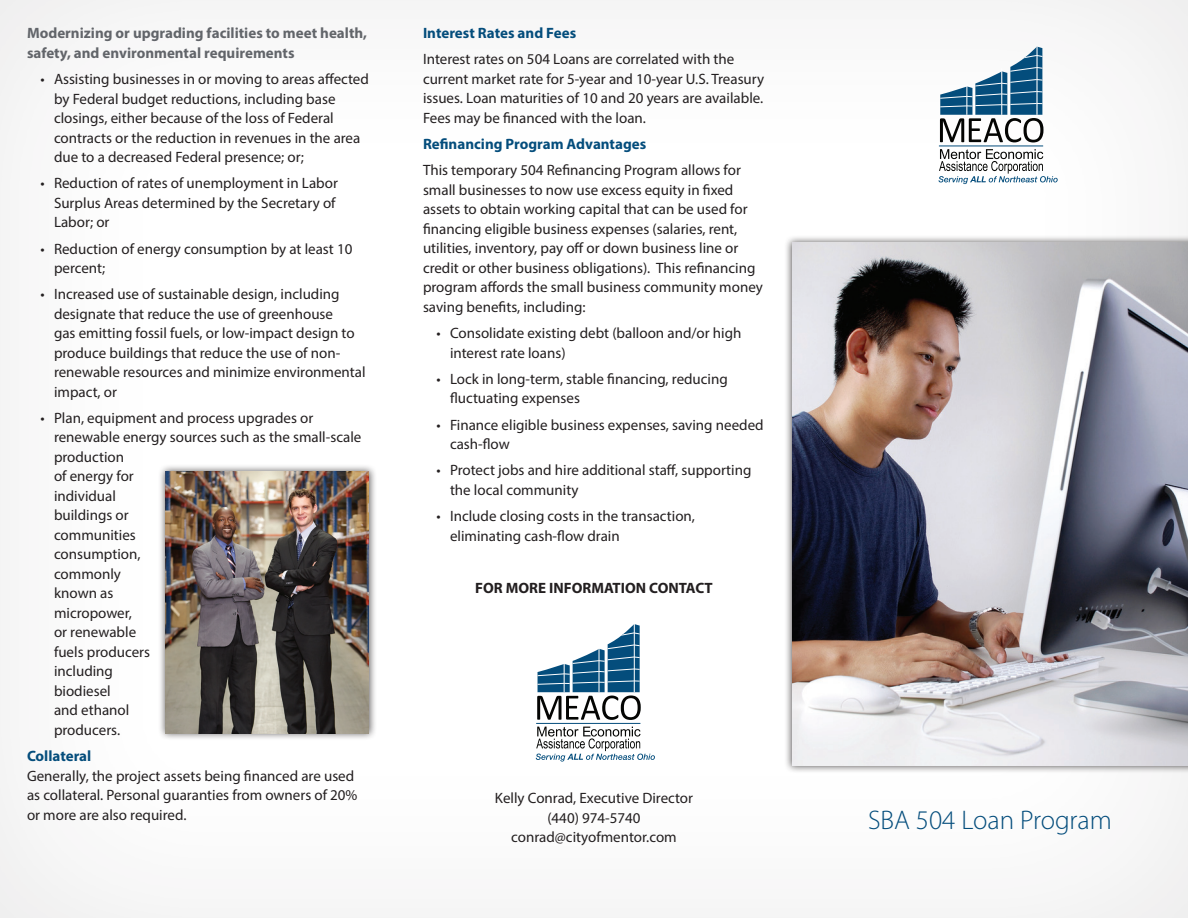
<style>
.page{position:relative;width:1188px;height:918px;background:#fff}
.page>*{position:absolute;margin:0;border:0;box-sizing:border-box;transform-origin:0 0}
.t1{font:300 27px "Myriad Pro";color:#044d7c}
.t2{font:15px/19.5px "Myriad Pro";color:#231f20}
.t3{font:700 15px/19.5px "Myriad Pro";color:#62656a}
.t4{font:700 15px "Myriad Pro";color:#044d7c}
.t5{font:700 15px "Myriad Pro";color:#231f20}
</style>
<div class="page">
<div style="left:785px;top:235px;width:403px;height:538px;background:#231f20;opacity:.75"></div>
<img style="left:792px;top:243px;width:396px;height:523px">
<svg style="left:537px;top:624px;width:104px;height:96px"></svg>
<hr style="left:536px;top:723px;width:104px;height:1px;background:#044d7c">
<hr style="left:634px;top:624px;width:1px;height:68px;background:#fff">
<hr style="left:599px;top:646px;width:1px;height:46px;background:#fff">
<hr style="left:564px;top:661px;width:1px;height:31px;background:#fff">
<svg style="left:536px;top:727px;width:119px;height:35px"></svg>
<svg style="left:940px;top:47px;width:104px;height:95px"></svg>
<hr style="left:939px;top:146px;width:104px;height:1px;background:#044d7c">
<hr style="left:1037px;top:46px;width:1px;height:69px;background:#fff">
<hr style="left:1002px;top:68px;width:1px;height:47px;background:#fff">
<hr style="left:967px;top:84px;width:1px;height:31px;background:#fff">
<svg style="left:938px;top:149px;width:120px;height:35px"></svg>
<div style="left:158px;top:464px;width:219px;height:277px;background:#231f20;opacity:.75"></div>
<img style="left:165px;top:472px;width:204px;height:261px">
<p class="t3" style="left:27px;top:23px;width:342px">Modernizing or upgrading facilities to meet health, safety, and environmental requirements</p>
<p class="t2" style="left:54px;top:69px;width:316px;text-indent:-14px">• Assisting businesses in or moving to areas affected by Federal budget reductions, including base closings, either because of the loss of Federal contracts or the reduction in revenues in the area due to a decreased Federal presence; or;</p>
<p class="t2" style="left:54px;top:173px;width:285px;text-indent:-14px">• Reduction of rates of unemployment in Labor<br>Surplus Areas determined by the Secretary of<br>Labor; or</p>
<p class="t2" style="left:54px;top:238px;width:300px;text-indent:-14px">• Reduction of energy consumption by at least 10 percent;</p>
<p class="t2" style="left:54px;top:284px;width:313px;text-indent:-14px">• Increased use of sustainable design, including designate that reduce the use of greenhouse<br>gas emitting fossil fuels, or low-impact design to produce buildings that reduce the use of non&shy;renewable resources and minimize environmental impact, or</p>
<p class="t2" style="left:54px;top:408px;width:309px;text-indent:-14px">• Plan, equipment and process upgrades or renewable energy sources such as the small-scale production<br>of energy for<br>individual<br>buildings or<br>communities<br>consumption,<br>commonly<br>known as<br>micropower,<br>or renewable<br>fuels producers<br>including<br>biodiesel<br>and ethanol<br>producers.</p>
<p class="t4" style="left:27px;top:746px;width:66px">Collateral</p>
<p class="t2" style="left:27px;top:766px;width:332px">Generally, the project assets being financed are used as collateral. Personal guaranties from owners of 20% or more are also required.</p>
<p class="t4" style="left:423px;top:23px;width:155px">Interest Rates and Fees</p>
<p class="t2" style="left:423px;top:49px;width:343px">Interest rates on 504 Loans are correlated with the current market rate for 5-year and 10-year U.S. Treasury issues. Loan maturities of 10 and 20 years are available.<br>Fees may be financed with the loan.</p>
<p class="t4" style="left:423px;top:134px;width:225px">Refinancing Program Advantages</p>
<p class="t2" style="left:423px;top:160px;width:341px">This temporary 504 Refinancing Program allows for small businesses to now use excess equity in fixed assets to obtain working capital that can be used for financing eligible business expenses (salaries, rent, utilities, inventory, pay off or down business line or credit or other business obligations). This refinancing program affords the small business community money saving benefits, including:</p>
<p class="t2" style="left:450px;top:323px;width:293px;text-indent:-14px">• Consolidate existing debt (balloon and/or high interest rate loans)</p>
<p class="t2" style="left:450px;top:369px;width:279px;text-indent:-14px">• Lock in long-term, stable financing, reducing fluctuating expenses</p>
<p class="t2" style="left:450px;top:415px;width:315px;text-indent:-14px">• Finance eligible business expenses, saving needed cash-flow</p>
<p class="t2" style="left:450px;top:460px;width:303px;text-indent:-14px">• Protect jobs and hire additional staff, supporting the local community</p>
<p class="t2" style="left:450px;top:506px;width:247px;text-indent:-14px">• Include closing costs in the transaction, eliminating cash-flow drain</p>
<p class="t5" style="left:475px;top:578px;width:239px">FOR MORE INFORMATION CONTACT</p>
<p class="t2" style="left:495px;top:788px;width:200px;text-align:center">Kelly Conrad, Executive Director (440) 974-5740 conrad@cityofmentor.com</p>
<h1 class="t1" style="left:868px;top:805px;width:245px">SBA 504 Loan Program</h1>
</div>
